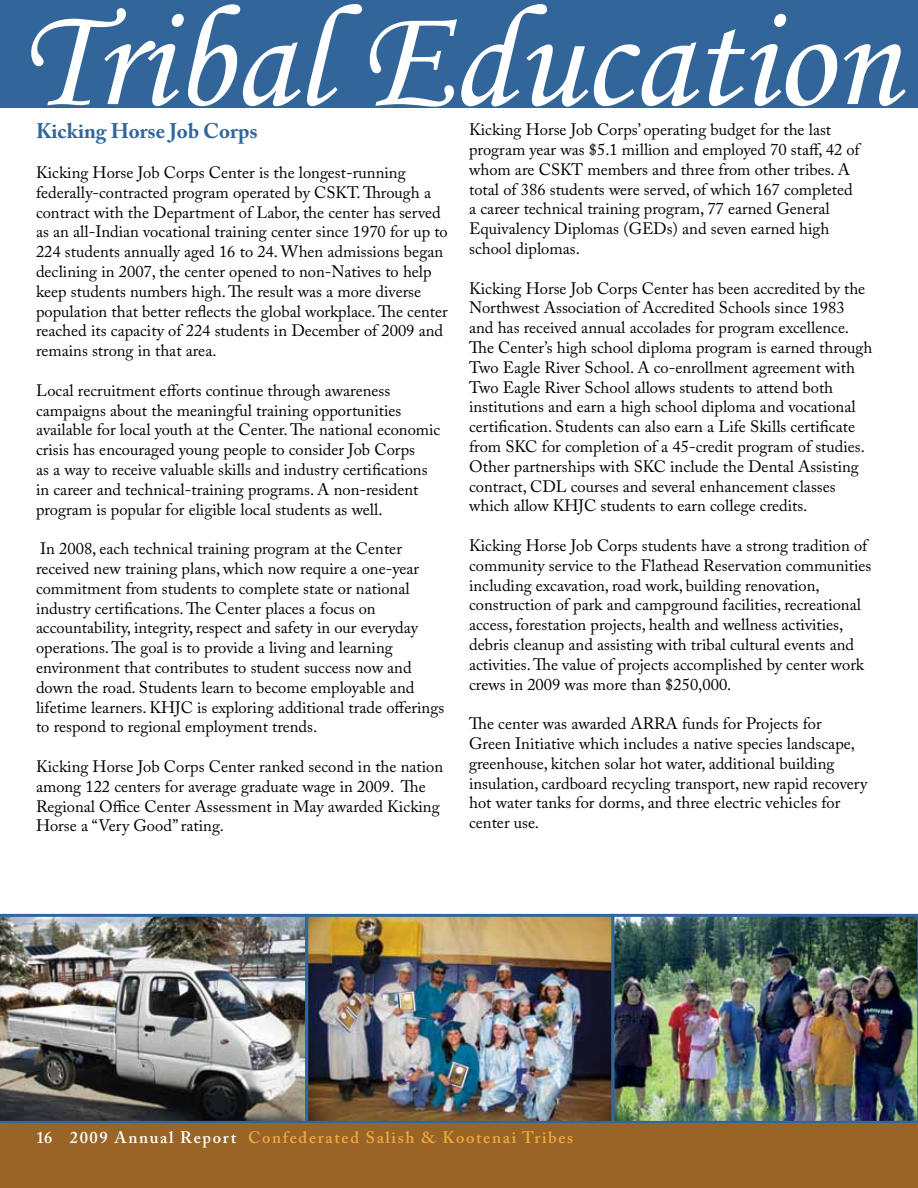
<style>
.page{position:relative;width:918px;height:1188px;background:#fff}
.page>*{position:absolute;margin:0;border:0;box-sizing:border-box;transform-origin:0 0}
.t1{font:145.5px "Monotype Corsiva";color:#fff}
.t2{font:700 21px "Adobe Caslon Pro";color:#32669a}
.t3{font:16.5px/19.8px "Adobe Caslon Pro";color:#000}
.t4{font:600 16.5px "Adobe Caslon Pro";letter-spacing:.1em;color:#eca842}
.s1{color:#fff}
</style>
<div class="page">
<div style="left:0;top:0;width:918px;height:108px;background:#32669a"></div>
<img style="left:309px;top:918px;width:301px;height:202px">
<img style="left:0;top:914px;width:305px;height:210px">
<img style="left:614px;top:914px;width:304px;height:210px">
<div style="left:305px;top:914px;width:309px;height:210px;border:3px solid #32669a"></div>
<div style="left:0;top:1124px;width:918px;height:64px;background:#996527"></div>
<h1 class="t1" style="left:20px;top:-29px;width:880px">Tribal Education</h1>
<p class="t2" style="left:36px;top:119px;width:223px">Kicking Horse Job Corps</p>
<p class="t3" style="left:36px;top:162px;width:413px">Kicking Horse Job Corps Center is the longest-running federally-contracted program operated by CSKT. Through a contract with the Department of Labor, the center has served as an all-Indian vocational training center since 1970 for up to 224 students annually aged 16 to 24. When admissions began declining in 2007, the center opened to non-Natives to help keep students numbers high. The result was a more diverse population that better reflects the global workplace. The center reached its capacity of 224 students in December of 2009 and remains strong in that area.</p>
<p class="t3" style="left:36px;top:380px;width:406px">Local recruitment efforts continue through awareness campaigns about the meaningful training opportunities available for local youth at the Center. The national economic crisis has encouraged young people to consider Job Corps<br>as a way to receive valuable skills and industry certifications in career and technical-training programs. A non-resident program is popular for eligible local students as well.</p>
<p class="t3" style="left:36px;top:539px;width:410px">In 2008, each technical training program at the Center received new training plans, which now require a one-year commitment from students to complete state or national industry certifications. The Center places a focus on accountability, integrity, respect and safety in our everyday operations. The goal is to provide a living and learning environment that contributes to student success now and down the road. Students learn to become employable and lifetime learners. KHJC is exploring additional trade offerings to respond to regional employment trends.</p>
<p class="t3" style="left:36px;top:756px;width:409px">Kicking Horse Job Corps Center ranked second in the nation among 122 centers for average graduate wage in 2009. The Regional Office Center Assessment in May awarded Kicking Horse a “Very Good” rating.</p>
<p class="t3" style="left:469px;top:120px;width:392px">Kicking Horse Job Corps’ operating budget for the last program year was $5.1 million and employed 70 staff, 42 of whom are CSKT members and three from other tribes. A total of 386 students were served, of which 167 completed a career technical training program, 77 earned General Equivalency Diplomas (GEDs) and seven earned high school diplomas.</p>
<p class="t3" style="left:469px;top:278px;width:405px">Kicking Horse Job Corps Center has been accredited by the Northwest Association of Accredited Schools since 1983 and has received annual accolades for program excellence.<br>The Center’s high school diploma program is earned through Two Eagle River School. A co-enrollment agreement with Two Eagle River School allows students to attend both institutions and earn a high school diploma and vocational certification. Students can also earn a Life Skills certificate from SKC for completion of a 45-credit program of studies.<br>Other partnerships with SKC include the Dental Assisting contract, CDL courses and several enhancement classes which allow KHJC students to earn college credits.</p>
<p class="t3" style="left:469px;top:535px;width:404px">Kicking Horse Job Corps students have a strong tradition of community service to the Flathead Reservation communities including excavation, road work, building renovation, construction of park and campground facilities, recreational access, forestation projects, health and wellness activities, debris cleanup and assisting with tribal cultural events and activities. The value of projects accomplished by center work crews in 2009 was more than $250,000.</p>
<p class="t3" style="left:469px;top:714px;width:400px">The center was awarded ARRA funds for Projects for Green Initiative which includes a native species landscape, greenhouse, kitchen solar hot water, additional building insulation, cardboard recycling transport, new rapid recovery hot water tanks for dorms, and three electric vehicles for center use.</p>
<p class="t4" style="left:36px;top:1127px;width:539px"><span class="s1">16 2009 Annual Report</span> Confederated Salish &amp; Kootenai Tribes</p>
</div>
